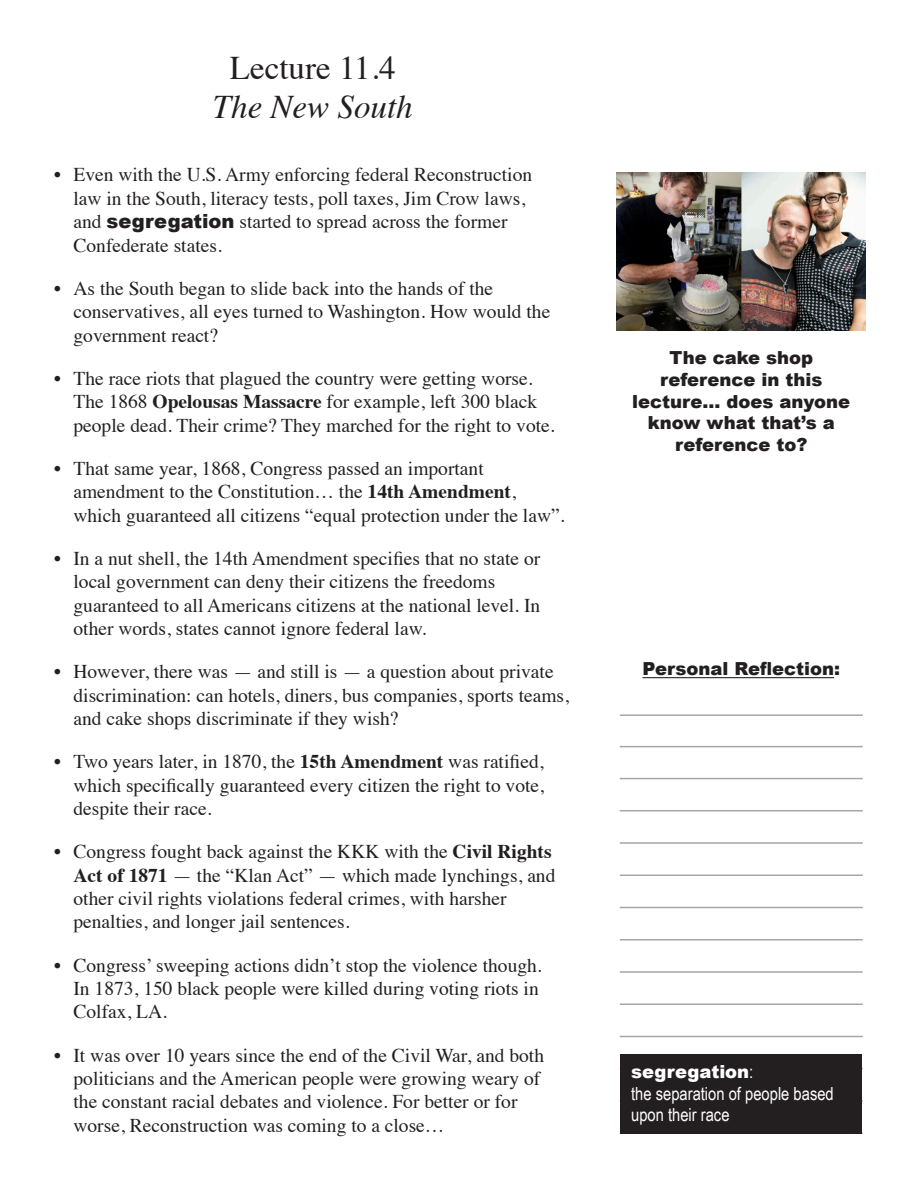
<style>
.page{position:relative;width:918px;height:1188px;background:#fff}
.page>*{position:absolute;margin:0;border:0;box-sizing:border-box;transform-origin:0 0}
.t1{font:33px/39.6px "Times";color:#231f20;text-align:center}
.t2{font:19.5px "Times";color:#231f20}
.t3{font:900 18px/21.6px "Arial";color:#231f20;text-align:center}
.t4{font:18px/21.6px "Arial Narrow";color:#fff}
.t5{font:900 18px "Arial";color:#fff}
.s1{font-style:italic}
.s2{font-family:"Arial";font-weight:900}
.s3{font-weight:700}
.s4{font-family:"Arial Narrow";font-weight:400}
</style>
<div class="page">
<img style="left:617px;top:173px;width:249px;height:157px">
<hr style="left:620px;top:778px;width:243px;height:1px;background:#a4a6a9">
<hr style="left:620px;top:842px;width:243px;height:2px;background:#a4a6a9">
<hr style="left:620px;top:874px;width:243px;height:2px;background:#a4a6a9">
<hr style="left:620px;top:907px;width:243px;height:1px;background:#a4a6a9">
<hr style="left:620px;top:939px;width:243px;height:1px;background:#a4a6a9">
<hr style="left:620px;top:971px;width:243px;height:2px;background:#a4a6a9">
<hr style="left:620px;top:1004px;width:243px;height:1px;background:#a4a6a9">
<hr style="left:620px;top:1036px;width:243px;height:1px;background:#a4a6a9">
<hr style="left:620px;top:1068px;width:243px;height:2px;background:#a4a6a9">
<hr style="left:620px;top:1100px;width:243px;height:2px;background:#a4a6a9">
<hr style="left:620px;top:1132px;width:243px;height:2px;background:#a4a6a9">
<hr style="left:620px;top:810px;width:243px;height:2px;background:#a4a6a9">
<hr style="left:620px;top:746px;width:243px;height:1px;background:#a4a6a9">
<hr style="left:620px;top:714px;width:243px;height:2px;background:#a4a6a9">
<hr style="left:643px;top:677px;width:191px;height:1px;background:#231f20">
<div style="left:620px;top:1054px;width:242px;height:80px;background:#231f20"></div>
<p class="t1" style="left:213px;top:45px;width:201px">Lecture 11.4<br><span class="s1">The New South</span></p>
<p class="t2" style="left:54px;top:157px;width:480px">• Even with the U.S. Army enforcing federal Reconstruction</p>
<p class="t2" style="left:74px;top:180px;width:453px">law in the South, literacy tests, poll taxes, Jim Crow laws,</p>
<p class="t2" style="left:74px;top:203px;width:436px">and <span class="s2">segregation</span> started to spread across the former</p>
<p class="t2" style="left:74px;top:227px;width:150px">Confederate states.</p>
<p class="t2" style="left:54px;top:270px;width:441px">• As the South began to slide back into the hands of the</p>
<p class="t2" style="left:74px;top:293px;width:478px">conservatives, all eyes turned to Washington. How would the</p>
<p class="t2" style="left:74px;top:317px;width:146px">government react?</p>
<p class="t2" style="left:54px;top:360px;width:480px">• The race riots that plagued the country were getting worse.</p>
<p class="t2" style="left:74px;top:383px;width:465px">The 1868 <span class="s3">Opelousas Massacre</span> for example, left 300 black</p>
<p class="t2" style="left:74px;top:407px;width:483px">people dead. Their crime? They marched for the right to vote.</p>
<p class="t2" style="left:54px;top:450px;width:431px">• That same year, 1868, Congress passed an important</p>
<p class="t2" style="left:74px;top:473px;width:444px">amendment to the Constitution… the <span class="s3">14th Amendment</span>,</p>
<p class="t2" style="left:74px;top:497px;width:493px">which guaranteed all citizens “equal protection under the law”.</p>
<p class="t2" style="left:54px;top:540px;width:488px">• In a nut shell, the 14th Amendment specifies that no state or</p>
<p class="t2" style="left:74px;top:563px;width:423px">local government can deny their citizens the freedoms</p>
<p class="t2" style="left:74px;top:587px;width:468px">guaranteed to all Americans citizens at the national level. In</p>
<p class="t2" style="left:74px;top:610px;width:354px">other words, states cannot ignore federal law.</p>
<p class="t2" style="left:54px;top:653px;width:501px">• However, there was — and still is — a question about private</p>
<p class="t2" style="left:74px;top:677px;width:497px">discrimination: can hotels, diners, bus companies, sports teams,</p>
<p class="t2" style="left:74px;top:700px;width:326px">and cake shops discriminate if they wish?</p>
<p class="t2" style="left:54px;top:743px;width:491px">• Two years later, in 1870, the <span class="s3">15th Amendment</span> was ratified,</p>
<p class="t2" style="left:74px;top:767px;width:472px">which specifically guaranteed every citizen the right to vote,</p>
<p class="t2" style="left:74px;top:790px;width:140px">despite their race.</p>
<p class="t2" style="left:54px;top:833px;width:499px">• Congress fought back against the KKK with the <span class="s3">Civil Rights</span></p>
<p class="t2" style="left:74px;top:857px;width:483px"><span class="s3">Act of 1871</span> — the “Klan Act” — which made lynchings, and</p>
<p class="t2" style="left:74px;top:880px;width:435px">other civil rights violations federal crimes, with harsher</p>
<p class="t2" style="left:74px;top:904px;width:278px">penalties, and longer jail sentences.</p>
<p class="t2" style="left:54px;top:947px;width:489px">• Congress’ sweeping actions didn’t stop the violence though.</p>
<p class="t2" style="left:74px;top:970px;width:467px">In 1873, 150 black people were killed during voting riots in</p>
<p class="t2" style="left:74px;top:994px;width:95px">Colfax, LA.</p>
<p class="t2" style="left:54px;top:1037px;width:492px">• It was over 10 years since the end of the Civil War, and both</p>
<p class="t2" style="left:74px;top:1060px;width:468px">politicians and the American people were growing weary of</p>
<p class="t2" style="left:74px;top:1084px;width:446px">the constant racial debates and violence. For better or for</p>
<p class="t2" style="left:74px;top:1107px;width:372px">worse, Reconstruction was coming to a close…</p>
<p class="t3" style="left:669px;top:347px;width:145px">The cake shop</p>
<p class="t3" style="left:660px;top:368px;width:164px">reference in this</p>
<p class="t3" style="left:632px;top:390px;width:220px">lecture... does anyone know what that’s a</p>
<p class="t3" style="left:675px;top:433px;width:134px">reference to?</p>
<p class="t3" style="left:643px;top:658px;width:199px">Personal Reflection:</p>
<p class="t5" style="left:631px;top:1058px;width:124px">segregation<span class="s4">:</span></p>
<p class="t4" style="left:631px;top:1082px;width:204px">the separation of people based upon their race</p>
</div>
